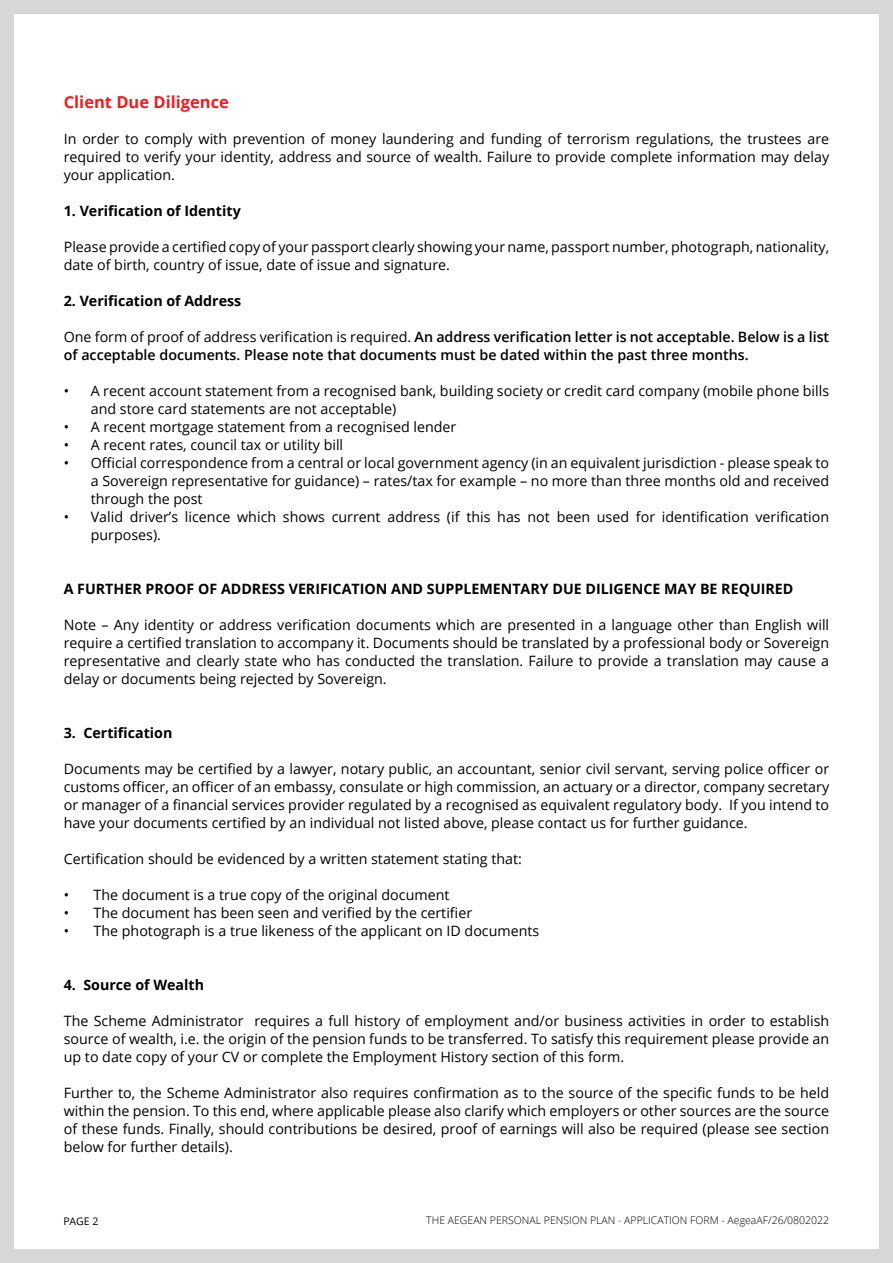
<style>
.page{position:relative;width:893px;height:1263px;background:#d5d7d8}
.page>*{position:absolute;margin:0;border:0;box-sizing:border-box;transform-origin:0 0}
.t1{font:700 16.5px "Open Sans";color:#ed1d24}
.t2{font:14.25px/18px "Open Sans";color:#000;text-align:justify}
.t3{font:600 14.25px/18px "Open Sans";color:#000}
.t4{font:700 14.25px "Open Sans";color:#000}
.t5{font:300 10.5px "Open Sans";color:#000}
.t6{font:10.5px "Open Sans";color:#000}
.s1{font-weight:400}
</style>
<div class="page">
<div style="left:14px;top:14px;width:865px;height:1235px;background:#fff"></div>
<p class="t1" style="left:64px;top:90px;width:167px">Client Due Diligence</p>
<p class="t2" style="left:64px;top:129px;width:767px">In order to comply with prevention of money laundering and funding of terrorism regulations, the trustees are required to verify your identity, address and source of wealth. Failure to provide complete information may delay your application.</p>
<p class="t4" style="left:64px;top:201px;width:178px">1. Verification of Identity</p>
<p class="t2" style="left:64px;top:237px;width:767px">Please provide a certified copy of your passport clearly showing your name, passport number, photograph, nationality, date of birth, country of issue, date of issue and signature.</p>
<p class="t4" style="left:64px;top:291px;width:179px">2. Verification of Address</p>
<p class="t3" style="left:64px;top:328px;width:767px"><span class="s1">One form of proof of address verification is required.</span> An address verification letter is not acceptable. Below is a list of acceptable documents. Please note that documents must be dated within the past three months.</p>
<p class="t2" style="left:91px;top:381px;width:740px;text-indent:-27px">• A recent account statement from a recognised bank, building society or credit card company (mobile phone bills and store card statements are not acceptable)</p>
<p class="t2" style="left:64px;top:417px;width:394px">• A recent mortgage statement from a recognised lender</p>
<p class="t2" style="left:64px;top:435px;width:281px">• A recent rates, council tax or utility bill</p>
<p class="t2" style="left:91px;top:453px;width:740px;text-indent:-27px">• Official correspondence from a central or local government agency (in an equivalent jurisdiction - please speak to a Sovereign representative for guidance) – rates/tax for example – no more than three months old and received through the post</p>
<p class="t2" style="left:91px;top:507px;width:740px;text-indent:-27px">• Valid driver’s licence which shows current address (if this has not been used for identification verification purposes).</p>
<p class="t4" style="left:64px;top:579px;width:731px">A FURTHER PROOF OF ADDRESS VERIFICATION AND SUPPLEMENTARY DUE DILIGENCE MAY BE REQUIRED</p>
<p class="t2" style="left:64px;top:615px;width:767px">Note – Any identity or address verification documents which are presented in a language other than English will require a certified translation to accompany it. Documents should be translated by a professional body or Sovereign representative and clearly state who has conducted the translation. Failure to provide a translation may cause a delay or documents being rejected by Sovereign.</p>
<p class="t4" style="left:64px;top:723px;width:110px">3. Certification</p>
<p class="t2" style="left:64px;top:759px;width:767px">Documents may be certified by a lawyer, notary public, an accountant, senior civil servant, serving police officer or customs officer, an officer of an embassy, consulate or high commission, an actuary or a director, company secretary or manager of a financial services provider regulated by a recognised as equivalent regulatory body. If you intend to have your documents certified by an individual not listed above, please contact us for further guidance.</p>
<p class="t2" style="left:64px;top:849px;width:460px">Certification should be evidenced by a written statement stating that:</p>
<p class="t2" style="left:64px;top:885px;width:387px">• The document is a true copy of the original document</p>
<p class="t2" style="left:64px;top:903px;width:410px">• The document has been seen and verified by the certifier</p>
<p class="t2" style="left:64px;top:921px;width:477px">• The photograph is a true likeness of the applicant on ID documents</p>
<p class="t4" style="left:64px;top:975px;width:142px">4. Source of Wealth</p>
<p class="t2" style="left:64px;top:1011px;width:767px">The Scheme Administrator requires a full history of employment and/or business activities in order to establish source of wealth, i.e. the origin of the pension funds to be transferred. To satisfy this requirement please provide an up to date copy of your CV or complete the Employment History section of this form.</p>
<p class="t2" style="left:64px;top:1083px;width:767px">Further to, the Scheme Administrator also requires confirmation as to the source of the specific funds to be held within the pension. To this end, where applicable please also clarify which employers or other sources are the source of these funds. Finally, should contributions be desired, proof of earnings will also be required (please see section below for further details).</p>
<p class="t6" style="left:63px;top:1214px;width:37px">PAGE 2</p>
<p class="t5" style="left:426px;top:1213px;width:404px">THE AEGEAN PERSONAL PENSION PLAN - APPLICATION FORM - AegeaAF/26/0802022</p>
</div>
